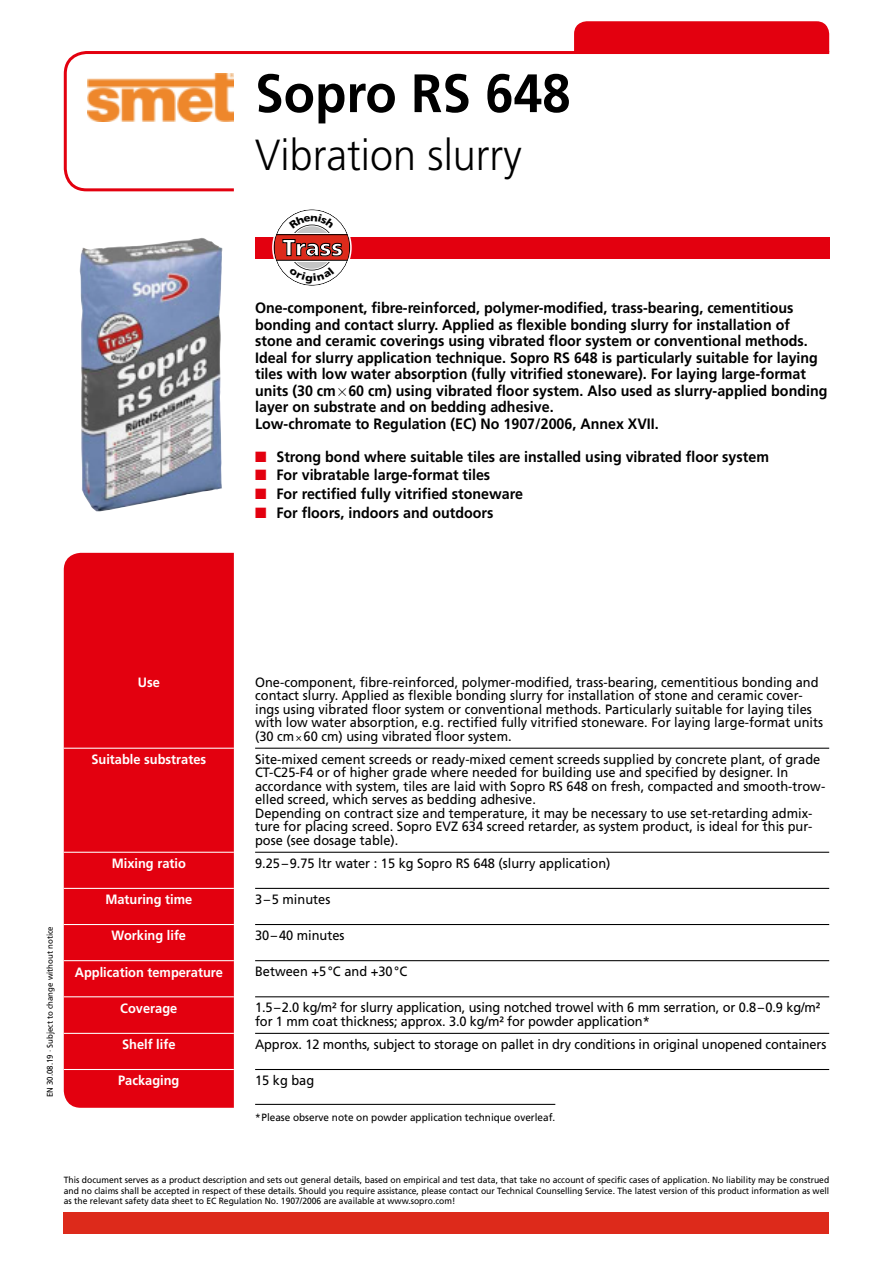
<style>
.page{position:relative;width:893px;height:1263px;background:#fff}
.page>*{position:absolute;margin:0;border:0;box-sizing:border-box;transform-origin:0 0}
.t1{font:700 54px "Frutiger LT";color:#000;scale:.95 1}
.t2{font:300 43.5px "Frutiger LT";color:#000;scale:.95 1}
.t3{font:900 23.1px "Frutiger LT";color:#fff}
.t4{font:700 15px/16.5px "Frutiger LT";color:#000;scale:.95 1}
.t5{font:13.5px/13.5px "Frutiger LT";color:#000;scale:.95 1}
.t6{font:700 13.5px "Frutiger LT";color:#fff;scale:.95 1}
.t7{font:10.5px "Frutiger LT";color:#000;scale:.95 1}
.t8{font:9px/10.5px "Frutiger LT";color:#000;text-align:justify;scale:.95 1}
.t9{font:8.25px "Frutiger LT";color:#000;scale:.95 1}
.s1{font-family:"Myriad Pro";font-weight:300}
.s2{color:#e3000f}
</style>
<div class="page">
<div style="left:64px;top:1212px;width:765px;height:21px;background:#dd2a1b"></div>
<div style="left:574px;top:21px;width:255px;height:29px;background:#e3000f"></div>
<svg style="left:63px;top:50px;width:767px;height:142px"></svg>
<div style="left:64px;top:553px;width:170px;height:555px;background:#e3000f"></div>
<img style="left:80px;top:239px;width:142px;height:272px">
<hr style="left:255px;top:748px;width:574px;height:1px;background:#000">
<hr style="left:255px;top:852px;width:574px;height:1px;background:#000">
<hr style="left:255px;top:888px;width:574px;height:1px;background:#000">
<hr style="left:255px;top:924px;width:574px;height:1px;background:#000">
<hr style="left:255px;top:960px;width:574px;height:1px;background:#000">
<hr style="left:255px;top:996px;width:574px;height:1px;background:#000">
<hr style="left:255px;top:1033px;width:574px;height:1px;background:#000">
<hr style="left:255px;top:1069px;width:574px;height:1px;background:#000">
<hr style="left:64px;top:748px;width:170px;height:1px;background:#fff">
<hr style="left:64px;top:852px;width:170px;height:1px;background:#fff">
<hr style="left:64px;top:888px;width:170px;height:1px;background:#fff">
<hr style="left:64px;top:924px;width:170px;height:1px;background:#fff">
<hr style="left:64px;top:960px;width:170px;height:1px;background:#fff">
<hr style="left:64px;top:996px;width:170px;height:1px;background:#fff">
<hr style="left:64px;top:1033px;width:170px;height:1px;background:#fff">
<hr style="left:64px;top:1069px;width:170px;height:1px;background:#fff">
<div style="left:255px;top:237px;width:574px;height:22px;background:#e3000f"></div>
<svg style="left:274px;top:210px;width:76px;height:75px"></svg>
<div style="left:274px;top:235px;width:76px;height:25px;background:#dd2a1b"></div>
<div style="left:274px;top:234px;width:76px;height:27px;border:1px solid #000"></div>
<div style="left:272px;top:208px;width:80px;height:79px;border:2px solid #fff;border-radius:50%"></div>
<hr style="left:255px;top:1104px;width:300px;height:1px;background:#000">
<img style="left:87px;top:73px;width:146px;height:49px">
<svg style="left:282px;top:214px;width:61px;height:70px"></svg>
<h1 class="t1" style="left:255px;top:71px;width:334px">Sopro RS 648</h1>
<h2 class="t2" style="left:255px;top:137px;width:282px">Vibration slurry</h2>
<h3 class="t3" style="left:283px;top:238px;width:62px">Trass</h3>
<p class="t4" style="left:255px;top:301px;width:604px">One-component, fibre-reinforced, polymer-modified, trass-bearing, cementitious bonding and contact slurry. Applied as flexible bonding slurry for installation of stone and ceramic coverings using vibrated floor system or conventional methods.<br>Ideal for slurry application technique. Sopro RS 648 is particularly suitable for laying tiles with low water absorption (fully vitrified stoneware). For laying large-format units (30 cm <span class="s1">×</span> 60 cm) using vibrated floor system. Also used as slurry-applied bonding layer on substrate and on bedding adhesive.<br>Low-chromate to Regulation (EC) No 1907/2006, Annex XVII.</p>
<p class="t4" style="left:255px;top:449px;width:542px"><span class="s2">■</span> Strong bond where suitable tiles are installed using vibrated floor system</p>
<p class="t4" style="left:255px;top:468px;width:249px"><span class="s2">■</span> For vibratable large-format tiles</p>
<p class="t4" style="left:255px;top:487px;width:283px"><span class="s2">■</span> For rectified fully vitrified stoneware</p>
<p class="t4" style="left:255px;top:505px;width:252px"><span class="s2">■</span> For floors, indoors and outdoors</p>
<p class="t9" style="left:47px;top:1097px;width:181px;rotate:-90deg">EN 30.08.19 · Subject to change without notice</p>
<p class="t6" style="left:138px;top:677px;width:25px">Use</p>
<p class="t5" style="left:255px;top:676px;width:599px">One-component, fibre-reinforced, polymer-modified, trass-bearing, cementitious bonding and contact slurry. Applied as flexible bonding slurry for installation of stone and ceramic cover&shy;ings using vibrated floor system or conventional methods. Particularly suitable for laying tiles with low water absorption, e.g. rectified fully vitrified stoneware. For laying large-format units (30 cm 60 cm) using vibrated floor system.</p>
<p class="t6" style="left:91px;top:754px;width:122px">Suitable substrates</p>
<p class="t5" style="left:255px;top:753px;width:602px">Site-mixed cement screeds or ready-mixed cement screeds supplied by concrete plant, of grade CT-C25-F4 or of higher grade where needed for building use and specified by designer. In accordance with system, tiles are laid with Sopro RS 648 on fresh, compacted and smooth-trow&shy;elled screed, which serves as bedding adhesive.<br>Depending on contract size and temperature, it may be necessary to use set-retarding admix&shy;ture for placing screed. Sopro EVZ 634 screed retarder, as system product, is ideal for this pur&shy;pose (see dosage table).</p>
<p class="t6" style="left:112px;top:858px;width:80px">Mixing ratio</p>
<p class="t5" style="left:255px;top:857px;width:376px">9.25 – 9.75 ltr water : 15 kg Sopro RS 648 (slurry application)</p>
<p class="t6" style="left:105px;top:894px;width:93px">Maturing time</p>
<p class="t5" style="left:255px;top:893px;width:81px">3 – 5 minutes</p>
<p class="t6" style="left:111px;top:930px;width:80px">Working life</p>
<p class="t5" style="left:255px;top:929px;width:96px">30 – 40 minutes</p>
<p class="t6" style="left:75px;top:966px;width:157px">Application temperature</p>
<p class="t5" style="left:255px;top:966px;width:162px">Between +5 °C and +30 °C</p>
<p class="t6" style="left:120px;top:1002px;width:62px">Coverage</p>
<p class="t5" style="left:255px;top:1002px;width:597px">1.5 – 2.0 kg/m² for slurry application, using notched trowel with 6 mm serration, or 0.8 – 0.9 kg/m² for 1 mm coat thickness; approx. 3.0 kg/m² for powder application*</p>
<p class="t6" style="left:122px;top:1039px;width:58px">Shelf life</p>
<p class="t5" style="left:255px;top:1038px;width:603px">Approx. 12 months, subject to storage on pallet in dry conditions in original unopened containers</p>
<p class="t6" style="left:118px;top:1075px;width:66px">Packaging</p>
<p class="t5" style="left:255px;top:1074px;width:64px">15 kg bag</p>
<p class="t7" style="left:255px;top:1113px;width:317px">* Please observe note on powder application technique overleaf.</p>
<p class="t8" style="left:64px;top:1175px;width:807px">This document serves as a product description and sets out general details, based on empirical and test data, that take no account of specific cases of application. No liability may be construed and no claims shall be accepted in respect of these details. Should you require assistance, please contact our Technical Counselling Service. The latest version of this product information as well as the relevant safety data sheet to EC Regulation No. 1907/2006 are available at www.sopro.com!</p>
</div>
